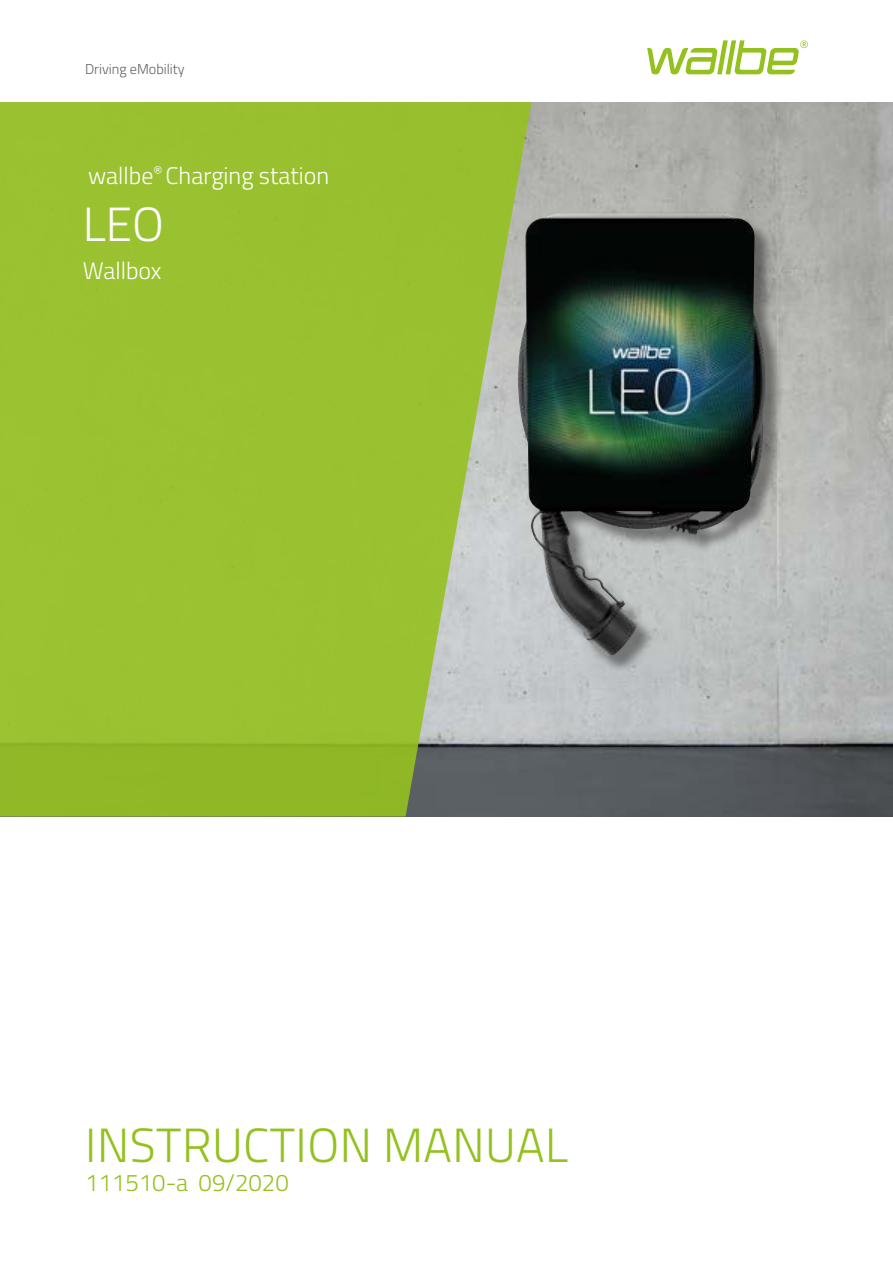
<style>
.page{position:relative;width:893px;height:1263px;background:#fff}
.page>*{position:absolute;margin:0;border:0;box-sizing:border-box;transform-origin:0 0}
.t1{font:300 48px "Titillium Web";letter-spacing:.01em;color:#95c11f}
.t2{font:300 48px "Titillium Web";color:#fff}
.t3{font:300 24px "Titillium Web";color:#fff}
.t4{font:300 24px "Titillium Web";color:#95c11f}
.t5{font:300 14.25px "Titillium Web";color:#646363}
</style>
<div class="page">
<img style="left:531px;top:102px;width:362px;height:714px">
<svg style="left:0;top:102px;width:531px;height:714px;background:#9abe3c"></svg>
<svg style="left:647px;top:40px;width:161px;height:34px"></svg>
<div style="left:520px;top:215px;width:264px;height:458px;background:#000;opacity:.4"></div>
<img style="left:518px;top:213px;width:232px;height:443px">
<p class="t5" style="left:85px;top:59px;width:101px">Driving eMobility</p>
<p class="t3" style="left:88px;top:158px;width:242px">wallbe<sup>®</sup> Charging station</p>
<h1 class="t2" style="left:83px;top:190px;width:82px">LEO</h1>
<p class="t3" style="left:83px;top:253px;width:80px">Wallbox</p>
<h1 class="t1" style="left:85px;top:1110px;width:484px">INSTRUCTION MANUAL</h1>
<p class="t4" style="left:85px;top:1165px;width:205px">111510-a 09/2020</p>
</div>
